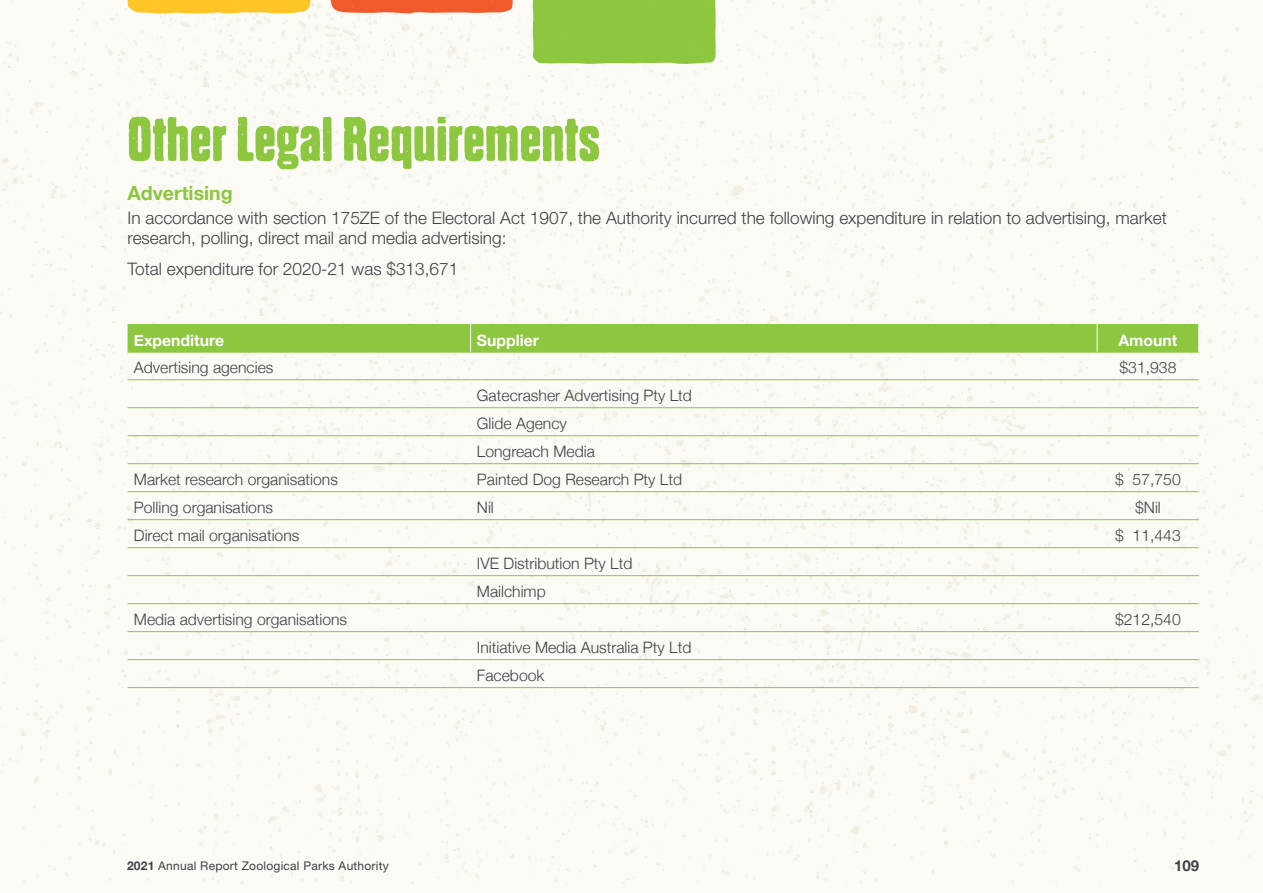
<style>
.page{position:relative;width:1263px;height:893px;background:#fff}
.page>*{position:absolute;margin:0;border:0;box-sizing:border-box;transform-origin:0 0}
.t1{font:700 63px "Dharma Gothic P";letter-spacing:.01em;color:#8dc63f}
.t2{font:700 19.5px "Helvetica Neue";color:#8dc63f}
.t3{font:300 17.25px/20.2px "Helvetica Neue LT Std";color:#414042}
.t4{font:300 15.75px/28px "Helvetica Neue";color:#414042}
.t5{font:700 15.75px "Helvetica Neue";color:#fff}
.t6{font:700 15px "Helvetica Neue";color:#414042}
.t7{font:12px "Helvetica Neue LT Std";letter-spacing:.02em;color:#414042}
.s1{font-family:"Helvetica Neue";font-weight:700}
</style>
<div class="page">
<div style="left:0;top:0;width:1263px;height:884px;background:#fcfaf5"></div>
<hr style="left:128px;top:352px;width:343px;height:1px;background:#8dc63f">
<hr style="left:471px;top:352px;width:626px;height:1px;background:#8dc63f">
<hr style="left:1097px;top:352px;width:102px;height:1px;background:#8dc63f">
<hr style="left:128px;top:379px;width:343px;height:1px;background:#8dc63f">
<hr style="left:471px;top:379px;width:626px;height:1px;background:#8dc63f">
<hr style="left:1097px;top:379px;width:102px;height:1px;background:#8dc63f">
<hr style="left:128px;top:407px;width:343px;height:1px;background:#8dc63f">
<hr style="left:471px;top:407px;width:626px;height:1px;background:#8dc63f">
<hr style="left:1097px;top:407px;width:102px;height:1px;background:#8dc63f">
<hr style="left:128px;top:435px;width:343px;height:1px;background:#8dc63f">
<hr style="left:471px;top:435px;width:626px;height:1px;background:#8dc63f">
<hr style="left:1097px;top:435px;width:102px;height:1px;background:#8dc63f">
<hr style="left:128px;top:463px;width:343px;height:1px;background:#8dc63f">
<hr style="left:471px;top:463px;width:626px;height:1px;background:#8dc63f">
<hr style="left:1097px;top:463px;width:102px;height:1px;background:#8dc63f">
<hr style="left:128px;top:491px;width:343px;height:1px;background:#8dc63f">
<hr style="left:471px;top:491px;width:626px;height:1px;background:#8dc63f">
<hr style="left:1097px;top:491px;width:102px;height:1px;background:#8dc63f">
<hr style="left:128px;top:519px;width:343px;height:1px;background:#8dc63f">
<hr style="left:471px;top:519px;width:626px;height:1px;background:#8dc63f">
<hr style="left:1097px;top:519px;width:102px;height:1px;background:#8dc63f">
<hr style="left:128px;top:547px;width:343px;height:1px;background:#8dc63f">
<hr style="left:471px;top:547px;width:626px;height:1px;background:#8dc63f">
<hr style="left:1097px;top:547px;width:102px;height:1px;background:#8dc63f">
<hr style="left:128px;top:575px;width:343px;height:1px;background:#8dc63f">
<hr style="left:471px;top:575px;width:626px;height:1px;background:#8dc63f">
<hr style="left:1097px;top:575px;width:102px;height:1px;background:#8dc63f">
<hr style="left:128px;top:603px;width:343px;height:1px;background:#8dc63f">
<hr style="left:471px;top:603px;width:626px;height:1px;background:#8dc63f">
<hr style="left:1097px;top:603px;width:102px;height:1px;background:#8dc63f">
<hr style="left:128px;top:631px;width:343px;height:1px;background:#8dc63f">
<hr style="left:471px;top:631px;width:626px;height:1px;background:#8dc63f">
<hr style="left:1097px;top:631px;width:102px;height:1px;background:#8dc63f">
<hr style="left:128px;top:659px;width:343px;height:1px;background:#8dc63f">
<hr style="left:471px;top:659px;width:626px;height:1px;background:#8dc63f">
<hr style="left:1097px;top:659px;width:102px;height:1px;background:#8dc63f">
<hr style="left:128px;top:687px;width:343px;height:1px;background:#8dc63f">
<hr style="left:471px;top:687px;width:626px;height:1px;background:#8dc63f">
<hr style="left:1097px;top:687px;width:102px;height:1px;background:#8dc63f">
<div style="left:128px;top:324px;width:1071px;height:28px;background:#8dc63f"></div>
<svg style="left:330px;top:0;width:184px;height:14px;background:#f26f44"></svg>
<svg style="left:127px;top:0;width:183px;height:14px;background:#fec93a"></svg>
<div style="left:532px;top:0;width:186px;height:65px;background:#8dc63f"></div>
<h1 class="t1" style="left:128px;top:106px;width:474px">Other Legal Requirements</h1>
<p class="t2" style="left:128px;top:181px;width:107px">Advertising</p>
<p class="t3" style="left:128px;top:208px;width:1041px">In accordance with section 175ZE of the Electoral Act 1907, the Authority incurred the following expenditure in relation to advertising, market research, polling, direct mail and media advertising:</p>
<p class="t3" style="left:128px;top:258px;width:332px">Total expenditure for 2020-21 was $313,671</p>
<p class="t5" style="left:134px;top:330px;width:92px">Expenditure</p>
<p class="t5" style="left:477px;top:330px;width:64px">Supplier</p>
<p class="t5" style="left:1118px;top:330px;width:60px">Amount</p>
<p class="t4" style="left:134px;top:353px;width:141px">Advertising agencies</p>
<p class="t4" style="left:1119px;top:353px;width:58px">$31,938</p>
<p class="t4" style="left:477px;top:381px;width:217px">Gatecrasher Advertising Pty Ltd<br>Glide Agency<br>Longreach Media</p>
<p class="t4" style="left:134px;top:465px;width:205px">Market research organisations</p>
<p class="t4" style="left:477px;top:465px;width:207px">Painted Dog Research Pty Ltd</p>
<p class="t4" style="left:1115px;top:465px;width:67px">$ 57,750</p>
<p class="t4" style="left:134px;top:493px;width:141px">Polling organisations</p>
<p class="t4" style="left:477px;top:493px;width:18px">Nil</p>
<p class="t4" style="left:1135px;top:493px;width:27px">$Nil</p>
<p class="t4" style="left:134px;top:521px;width:167px">Direct mail organisations</p>
<p class="t4" style="left:1115px;top:521px;width:67px">$ 11,443</p>
<p class="t4" style="left:477px;top:549px;width:157px">IVE Distribution Pty Ltd<br>Mailchimp</p>
<p class="t4" style="left:134px;top:605px;width:215px">Media advertising organisations</p>
<p class="t4" style="left:1115px;top:605px;width:67px">$212,540</p>
<p class="t4" style="left:477px;top:633px;width:216px">Initiative Media Australia Pty Ltd<br>Facebook</p>
<p class="t7" style="left:127px;top:859px;width:263px"><span class="s1">2021</span> Annual Report Zoological Parks Authority</p>
<p class="t6" style="left:1174px;top:856px;width:27px">109</p>
</div>
